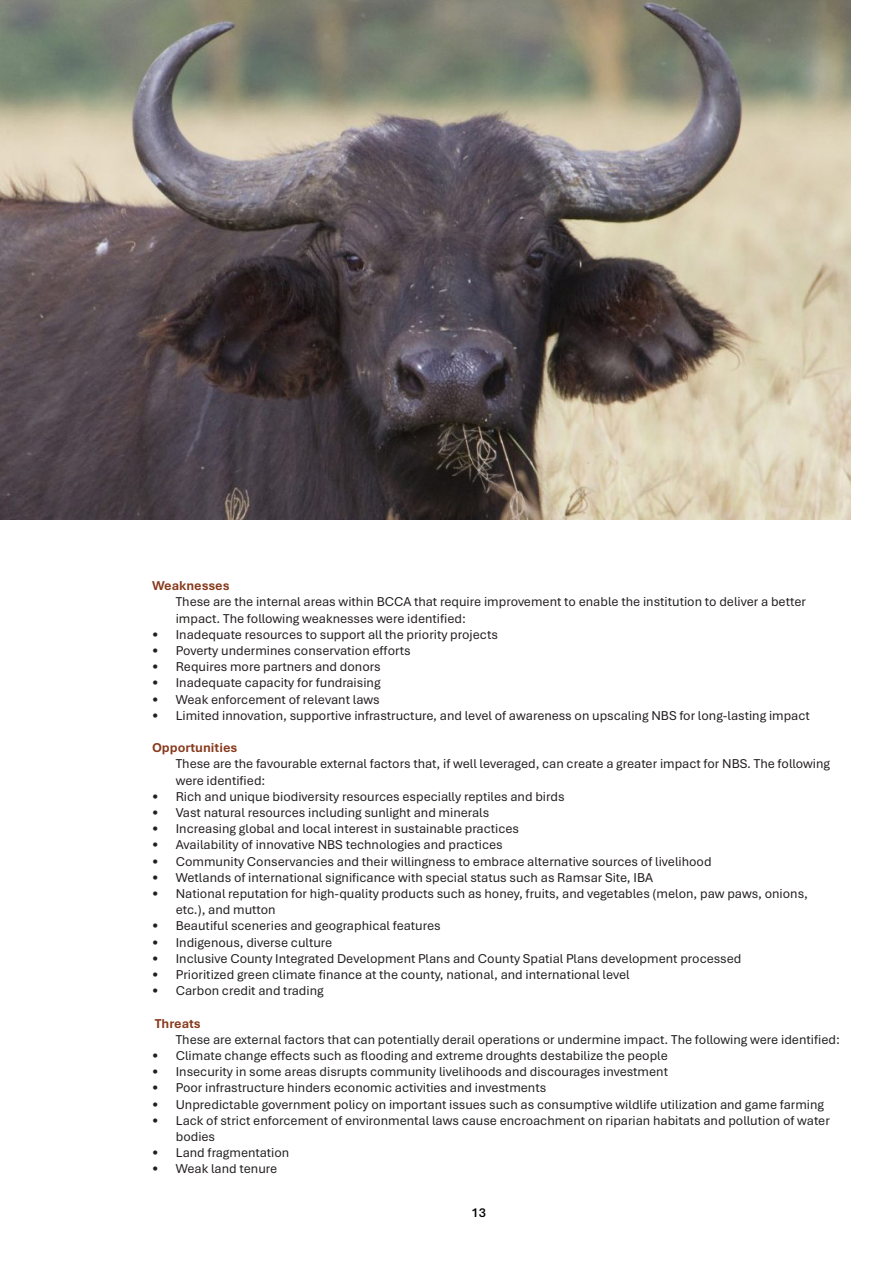
<style>
.page{position:relative;width:893px;height:1263px;background:#fff}
.page>*{position:absolute;margin:0;border:0;box-sizing:border-box;transform-origin:0 0}
.Estilo_de_parágrafo{font:13.5px/16.2px "Aptos";color:#231f20}
.Estilo_de_parágrafo-2{font:700 13.5px "Aptos";color:#883a1c}
.t1{font:600 13.5px "Aptos";color:#000001}
</style>
<div class="page">
<img style="left:0;top:0;width:850px;height:520px">
<p class="Estilo_de_parágrafo-2" style="left:152px;top:577px;width:79px">Weaknesses</p>
<p class="Estilo_de_parágrafo" style="left:176px;top:593px;width:632px">These are the internal areas within BCCA that require improvement to enable the institution to deliver a better impact. The following weaknesses were identified:</p>
<p class="Estilo_de_parágrafo" style="left:152px;top:626px;width:347px">• Inadequate resources to support all the priority projects</p>
<p class="Estilo_de_parágrafo" style="left:152px;top:642px;width:260px">• Poverty undermines conservation efforts</p>
<p class="Estilo_de_parágrafo" style="left:152px;top:658px;width:230px">• Requires more partners and donors</p>
<p class="Estilo_de_parágrafo" style="left:152px;top:674px;width:230px">• Inadequate capacity for fundraising</p>
<p class="Estilo_de_parágrafo" style="left:152px;top:690px;width:229px">• Weak enforcement of relevant laws</p>
<p class="Estilo_de_parágrafo" style="left:152px;top:707px;width:659px">• Limited innovation, supportive infrastructure, and level of awareness on upscaling NBS for long-lasting impact</p>
<p class="Estilo_de_parágrafo-2" style="left:152px;top:739px;width:87px">Opportunities</p>
<p class="Estilo_de_parágrafo" style="left:176px;top:755px;width:656px">These are the favourable external factors that, if well leveraged, can create a greater impact for NBS. The following were identified:</p>
<p class="Estilo_de_parágrafo" style="left:152px;top:788px;width:414px">• Rich and unique biodiversity resources especially reptiles and birds</p>
<p class="Estilo_de_parágrafo" style="left:152px;top:804px;width:339px">• Vast natural resources including sunlight and minerals</p>
<p class="Estilo_de_parágrafo" style="left:152px;top:820px;width:369px">• Increasing global and local interest in sustainable practices</p>
<p class="Estilo_de_parágrafo" style="left:152px;top:836px;width:352px">• Availability of innovative NBS technologies and practices</p>
<p class="Estilo_de_parágrafo" style="left:152px;top:852px;width:561px">• Community Conservancies and their willingness to embrace alternative sources of livelihood</p>
<p class="Estilo_de_parágrafo" style="left:152px;top:869px;width:502px">• Wetlands of international significance with special status such as Ramsar Site, IBA</p>
<p class="Estilo_de_parágrafo" style="left:176px;top:885px;width:634px;text-indent:-24px">• National reputation for high-quality products such as honey, fruits, and vegetables (melon, paw paws, onions, etc.), and mutton</p>
<p class="Estilo_de_parágrafo" style="left:152px;top:917px;width:290px">• Beautiful sceneries and geographical features</p>
<p class="Estilo_de_parágrafo" style="left:152px;top:933px;width:182px">• Indigenous, diverse culture</p>
<p class="Estilo_de_parágrafo" style="left:152px;top:950px;width:591px">• Inclusive County Integrated Development Plans and County Spatial Plans development processed</p>
<p class="Estilo_de_parágrafo" style="left:152px;top:966px;width:479px">• Prioritized green climate finance at the county, national, and international level</p>
<p class="Estilo_de_parágrafo" style="left:152px;top:982px;width:173px">• Carbon credit and trading</p>
<p class="Estilo_de_parágrafo-2" style="left:155px;top:1014px;width:48px">Threats</p>
<p class="Estilo_de_parágrafo" style="left:176px;top:1031px;width:666px">These are external factors that can potentially derail operations or undermine impact. The following were identified:</p>
<p class="Estilo_de_parágrafo" style="left:152px;top:1047px;width:517px">• Climate change effects such as flooding and extreme droughts destabilize the people</p>
<p class="Estilo_de_parágrafo" style="left:152px;top:1063px;width:517px">• Insecurity in some areas disrupts community livelihoods and discourages investment</p>
<p class="Estilo_de_parágrafo" style="left:152px;top:1079px;width:396px">• Poor infrastructure hinders economic activities and investments</p>
<p class="Estilo_de_parágrafo" style="left:152px;top:1095px;width:674px">• Unpredictable government policy on important issues such as consumptive wildlife utilization and game farming</p>
<p class="Estilo_de_parágrafo" style="left:176px;top:1112px;width:656px;text-indent:-24px">• Lack of strict enforcement of environmental laws cause encroachment on riparian habitats and pollution of water bodies</p>
<p class="Estilo_de_parágrafo" style="left:152px;top:1144px;width:139px">• Land fragmentation</p>
<p class="Estilo_de_parágrafo" style="left:152px;top:1160px;width:127px">• Weak land tenure</p>
<p class="t1" style="left:472px;top:1203px;width:16px">13</p>
</div>
